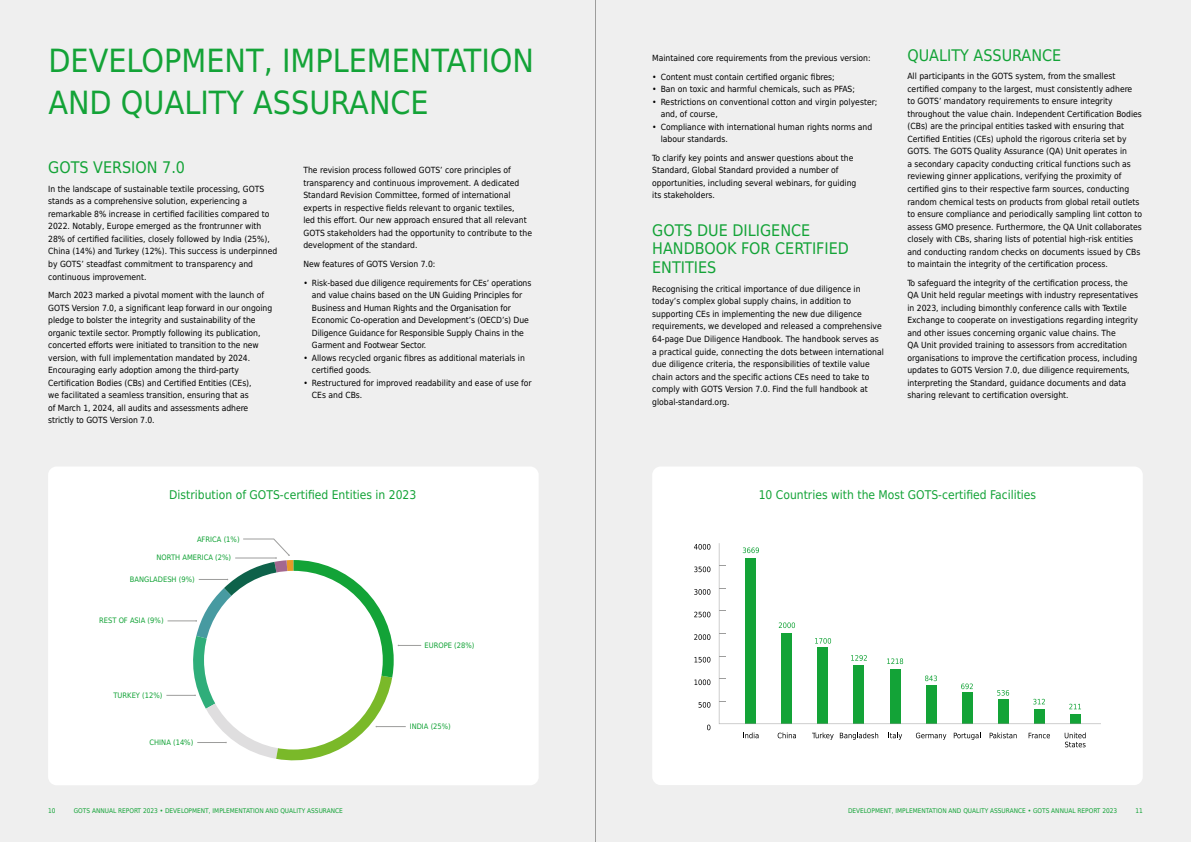
<style>
.page{position:relative;width:1191px;height:842px;background:#efefef}
.page>*{position:absolute;margin:0;border:0;box-sizing:border-box;transform-origin:0 0}
.t1{font:32px/42px "DejaVu Sans Condensed";color:#13a337}
.t2{font:16px/18.8px "DejaVu Sans Condensed";color:#13a337}
.t3{font:12px "DejaVu Sans Condensed";color:#13a337}
.t4{font:8.5px/12.5px "DejaVu Sans Condensed";color:#000}
.t5{font:7.5px "DejaVu Sans Condensed";color:#13a337}
.t6{font:6.5px "DejaVu Sans Condensed";color:#13a337}
</style>
<div class="page">
<div style="left:48px;top:466px;width:490px;height:319px;background:#fff;border-radius:9px"></div>
<div style="left:652px;top:466px;width:490px;height:319px;background:#fff;border-radius:9px"></div>
<svg style="left:166px;top:538px;width:255px;height:222px"></svg>
<svg style="left:707px;top:725px;width:3px;height:5px"></svg>
<svg style="left:698px;top:702px;width:12px;height:6px"></svg>
<svg style="left:694px;top:679px;width:16px;height:6px"></svg>
<svg style="left:694px;top:657px;width:16px;height:5px"></svg>
<svg style="left:694px;top:634px;width:16px;height:6px"></svg>
<svg style="left:694px;top:612px;width:16px;height:5px"></svg>
<svg style="left:694px;top:589px;width:16px;height:6px"></svg>
<svg style="left:694px;top:566px;width:16px;height:6px"></svg>
<svg style="left:694px;top:544px;width:16px;height:6px"></svg>
<svg style="left:743px;top:732px;width:15px;height:6px"></svg>
<svg style="left:777px;top:732px;width:19px;height:6px"></svg>
<svg style="left:812px;top:732px;width:21px;height:8px"></svg>
<svg style="left:840px;top:732px;width:38px;height:8px"></svg>
<svg style="left:888px;top:732px;width:14px;height:8px"></svg>
<svg style="left:916px;top:733px;width:30px;height:7px"></svg>
<svg style="left:953px;top:732px;width:26px;height:8px"></svg>
<svg style="left:989px;top:732px;width:27px;height:6px"></svg>
<svg style="left:1028px;top:733px;width:22px;height:5px"></svg>
<svg style="left:1064px;top:732px;width:21px;height:15px"></svg>
<svg style="left:719px;top:543px;width:382px;height:181px"></svg>
<svg style="left:743px;top:547px;width:16px;height:6px"></svg>
<hr style="left:595px;top:0;width:1px;height:842px;background:#9d9d9c">
<h1 class="t1" style="left:48px;top:39px;width:487px">DEVELOPMENT, IMPLEMENTATION<br>AND QUALITY ASSURANCE</h1>
<h2 class="t2" style="left:48px;top:158px;width:138px">GOTS VERSION 7.0</h2>
<p class="t4" style="left:48px;top:182px;width:231px">In the landscape of sustainable textile processing, GOTS stands as a comprehensive solution, experiencing a remarkable 8% increase in certified facilities compared to 2022. Notably, Europe emerged as the frontrunner with 28% of certified facilities, closely followed by India (25%), China (14%) and Turkey (12%). This success is underpinned by GOTS’ steadfast commitment to transparency and continuous improvement.</p>
<p class="t4" style="left:48px;top:289px;width:225px">March 2023 marked a pivotal moment with the launch of GOTS Version 7.0, a significant leap forward in our ongoing pledge to bolster the integrity and sustainability of the organic textile sector. Promptly following its publication, concerted efforts were initiated to transition to the new version, with full implementation mandated by 2024.<br>Encouraging early adoption among the third-party Certification Bodies (CBs) and Certified Entities (CEs),<br>we facilitated a seamless transition, ensuring that as<br>of March 1, 2024, all audits and assessments adhere strictly to GOTS Version 7.0.</p>
<p class="t4" style="left:303px;top:164px;width:230px">The revision process followed GOTS’ core principles of transparency and continuous improvement. A dedicated Standard Revision Committee, formed of international experts in respective fields relevant to organic textiles,<br>led this effort. Our new approach ensured that all relevant GOTS stakeholders had the opportunity to contribute to the development of the standard.</p>
<p class="t4" style="left:303px;top:258px;width:134px">New features of GOTS Version 7.0:</p>
<p class="t4" style="left:312px;top:276px;width:221px;text-indent:-8px">• Risk-based due diligence requirements for CEs’ operations and value chains based on the UN Guiding Principles for Business and Human Rights and the Organisation for Economic Co-operation and Development’s (OECD’s) Due Diligence Guidance for Responsible Supply Chains in the Garment and Footwear Sector.</p>
<p class="t4" style="left:312px;top:351px;width:214px;text-indent:-8px">• Allows recycled organic fibres as additional materials in certified goods.</p>
<p class="t4" style="left:312px;top:376px;width:221px;text-indent:-8px">• Restructured for improved readability and ease of use for<br>CEs and CBs.</p>
<p class="t4" style="left:652px;top:51px;width:220px">Maintained core requirements from the previous version:</p>
<p class="t4" style="left:652px;top:70px;width:184px">• Content must contain certified organic fibres;</p>
<p class="t4" style="left:652px;top:83px;width:204px">• Ban on toxic and harmful chemicals, such as PFAS;</p>
<p class="t4" style="left:660px;top:95px;width:218px;text-indent:-8px">• Restrictions on conventional cotton and virgin polyester; and, of course,</p>
<p class="t4" style="left:660px;top:120px;width:213px;text-indent:-8px">• Compliance with international human rights norms and labour standards.</p>
<p class="t4" style="left:652px;top:151px;width:206px">To clarify key points and answer questions about the Standard, Global Standard provided a number of opportunities, including several webinars, for guiding its stakeholders.</p>
<h2 class="t2" style="left:652px;top:220px;width:198px">GOTS DUE DILIGENCE<br>HANDBOOK FOR CERTIFIED<br>ENTITIES</h2>
<p class="t4" style="left:652px;top:282px;width:233px">Recognising the critical importance of due diligence in today’s complex global supply chains, in addition to supporting CEs in implementing the new due diligence requirements, we developed and released a comprehensive 64-page Due Diligence Handbook. The handbook serves as a practical guide, connecting the dots between international due diligence criteria, the responsibilities of textile value chain actors and the specific actions CEs need to take to comply with GOTS Version 7.0. Find the full handbook at global-standard.org.</p>
<h2 class="t2" style="left:907px;top:45px;width:155px">QUALITY ASSURANCE</h2>
<p class="t4" style="left:907px;top:70px;width:236px">All participants in the GOTS system, from the smallest certified company to the largest, must consistently adhere<br>to GOTS’ mandatory requirements to ensure integrity throughout the value chain. Independent Certification Bodies (CBs) are the principal entities tasked with ensuring that Certified Entities (CEs) uphold the rigorous criteria set by GOTS. The GOTS Quality Assurance (QA) Unit operates in<br>a secondary capacity conducting critical functions such as reviewing ginner applications, verifying the proximity of certified gins to their respective farm sources, conducting random chemical tests on products from global retail outlets to ensure compliance and periodically sampling lint cotton to assess GMO presence. Furthermore, the QA Unit collaborates closely with CBs, sharing lists of potential high-risk entities and conducting random checks on documents issued by CBs to maintain the integrity of the certification process.</p>
<p class="t4" style="left:907px;top:276px;width:232px">To safeguard the integrity of the certification process, the QA Unit held regular meetings with industry representatives in 2023, including bimonthly conference calls with Textile Exchange to cooperate on investigations regarding integrity and other issues concerning organic value chains. The<br>QA Unit provided training to assessors from accreditation organisations to improve the certification process, including updates to GOTS Version 7.0, due diligence requirements, interpreting the Standard, guidance documents and data sharing relevant to certification oversight.</p>
<h3 class="t3" style="left:169px;top:484px;width:249px">Distribution of GOTS-certified Entities in 2023</h3>
<h3 class="t3" style="left:758px;top:484px;width:279px">10 Countries with the Most GOTS-certified Facilities</h3>
<p class="t5" style="left:197px;top:532px;width:44px">AFRICA (1%)</p>
<p class="t5" style="left:157px;top:551px;width:76px">NORTH AMERICA (2%)</p>
<p class="t5" style="left:130px;top:573px;width:66px">BANGLADESH (9%)</p>
<p class="t5" style="left:99px;top:614px;width:66px">REST OF ASIA (9%)</p>
<p class="t5" style="left:113px;top:688px;width:50px">TURKEY (12%)</p>
<p class="t5" style="left:149px;top:736px;width:45px">CHINA (14%)</p>
<p class="t5" style="left:424px;top:639px;width:51px">EUROPE (28%)</p>
<p class="t5" style="left:410px;top:720px;width:43px">INDIA (25%)</p>
<p class="t6" style="left:48px;top:805px;width:9px">10</p>
<p class="t6" style="left:74px;top:805px;width:271px">GOTS ANNUAL REPORT 2023 • DEVELOPMENT, IMPLEMENTATION AND QUALITY ASSURANCE</p>
<p class="t6" style="left:848px;top:805px;width:271px">DEVELOPMENT, IMPLEMENTATION AND QUALITY ASSURANCE • GOTS ANNUAL REPORT 2023</p>
<p class="t6" style="left:1135px;top:805px;width:9px">11</p>
</div>
